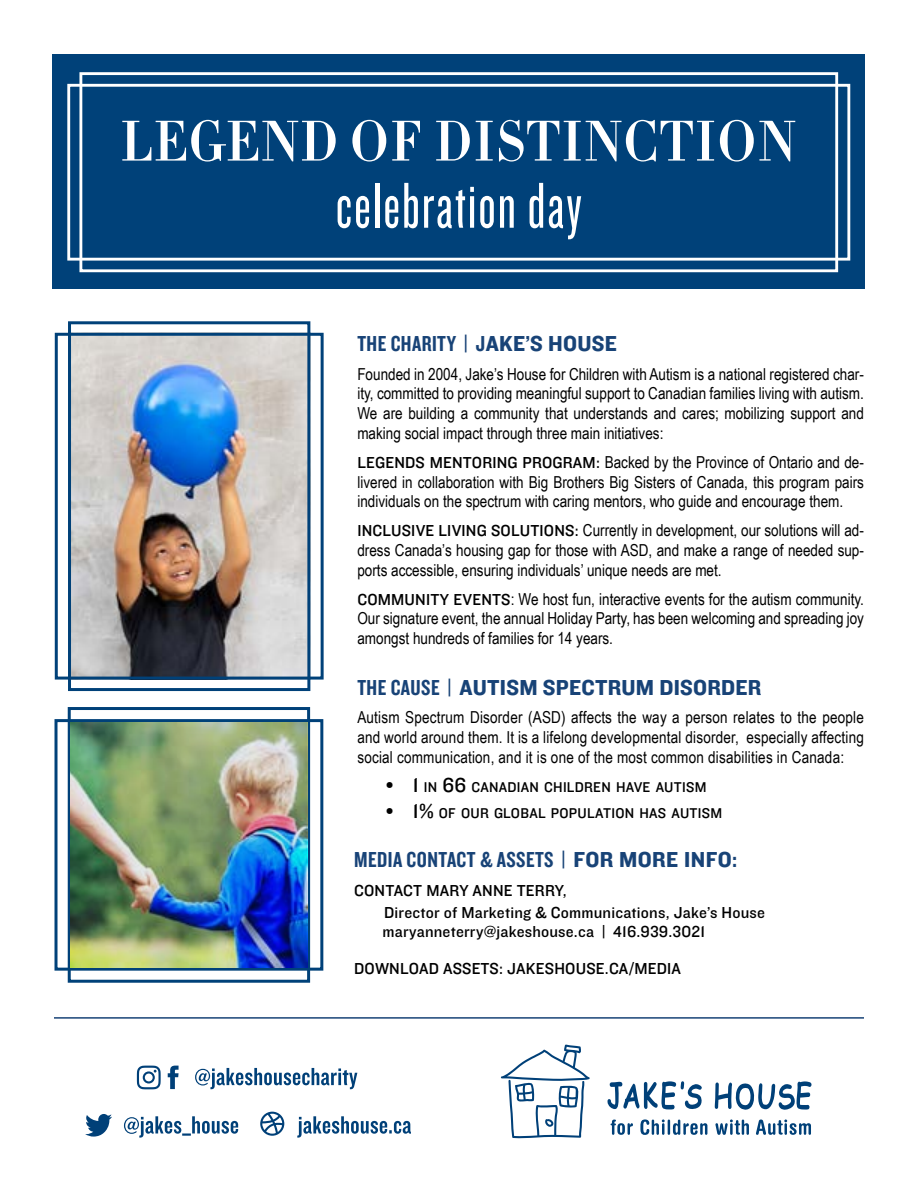
<style>
.page{position:relative;width:918px;height:1188px;background:#fff}
.page>*{position:absolute;margin:0;border:0;box-sizing:border-box;transform-origin:0 0}
.t1{font:67.35px "Knockout HTF27 Junior Bantamwt";letter-spacing:.03em;color:#fff}
.t2{font:22.5px "Knockout 49 Liteweight";letter-spacing:.02em;color:#184377}
.t3{font:22.5px "Knockout HTF51 Middleweight";letter-spacing:.01em;color:#184377}
.t4{font:16.5px/19.8px "Arial Narrow";color:#000;text-align:justify}
.t5{font:16.5px/21.6px "Knockout HTF31 Junior Middlewt";letter-spacing:.01em;color:#000}
.t6{font:14.7px "Knockout HTF31 Junior Middlewt";letter-spacing:.015em;color:#000}
.s1{font-family:"Knockout HTF51 Middleweight"}
.s2{font-family:"Knockout HTF31 Junior Middlewt"}
.s3{font-family:"Knockout 49 Liteweight"}
.s4{font-size:21px}
</style>
<div class="page">
<div style="left:53px;top:54px;width:812px;height:235px;background:#004179"></div>
<svg style="left:122px;top:120px;width:673px;height:42px"></svg>
<div style="left:79px;top:72px;width:759px;height:200px;border:3px solid #fff"></div>
<div style="left:67px;top:84px;width:783px;height:177px;border:3px solid #fff"></div>
<svg style="left:501px;top:1045px;width:89px;height:93px"></svg>
<svg style="left:607px;top:1081px;width:95px;height:29px"></svg>
<svg style="left:715px;top:1081px;width:97px;height:29px"></svg>
<svg style="left:611px;top:1120px;width:22px;height:15px"></svg>
<svg style="left:640px;top:1119px;width:67px;height:16px"></svg>
<svg style="left:715px;top:1119px;width:34px;height:16px"></svg>
<svg style="left:756px;top:1119px;width:55px;height:16px"></svg>
<hr style="left:54px;top:1017px;width:810px;height:2px;background:#184377">
<svg style="left:137px;top:1066px;width:24px;height:23px"></svg>
<svg style="left:168px;top:1066px;width:11px;height:23px"></svg>
<svg style="left:195px;top:1068px;width:162px;height:21px"></svg>
<svg style="left:260px;top:1112px;width:24px;height:24px"></svg>
<svg style="left:85px;top:1114px;width:27px;height:23px"></svg>
<svg style="left:124px;top:1116px;width:114px;height:22px"></svg>
<svg style="left:297px;top:1116px;width:114px;height:22px"></svg>
<img style="left:72px;top:337px;width:234px;height:339px">
<div style="left:55px;top:719px;width:268px;height:252px;border:3px solid #004179"></div>
<div style="left:55px;top:333px;width:269px;height:347px;border:3px solid #004179"></div>
<div style="left:68px;top:707px;width:242px;height:276px;border:3px solid #004179"></div>
<div style="left:68px;top:321px;width:242px;height:370px;border:3px solid #004179"></div>
<img style="left:71px;top:722px;width:236px;height:246px">
<h1 class="t1" style="left:336px;top:173px;width:248px">celebration day</h1>
<h2 class="t2" style="left:357px;top:329px;width:261px">THE CHARITY | J<span class="s1">AKE’S HOUSE</span></h2>
<p class="t4" style="left:357px;top:363px;width:508px">Founded in 2004, Jake’s House for Children with Autism is a national registered char&shy;ity, committed to providing meaningful support to Canadian families living with autism.<br>We are building a community that understands and cares; mobilizing support and making social impact through three main initiatives:</p>
<p class="t4" style="left:357px;top:451px;width:508px"><span class="s2">LEGENDS MENTORING PROGRAM:</span> Backed by the Province of Ontario and de&shy;livered in collaboration with Big Brothers Big Sisters of Canada, this program pairs individuals on the spectrum with caring mentors, who guide and encourage them.</p>
<p class="t4" style="left:357px;top:520px;width:508px"><span class="s2">INCLUSIVE LIVING SOLUTIONS:</span> Currently in development, our solutions will ad&shy;dress Canada’s housing gap for those with ASD, and make a range of needed sup&shy;ports accessible, ensuring individuals’ unique needs are met.</p>
<p class="t4" style="left:357px;top:588px;width:508px"><span class="s2">COMMUNITY EVENTS</span>: We host fun, interactive events for the autism community.<br>Our signature event, the annual Holiday Party, has been welcoming and spreading joy amongst hundreds of families for 14 years.</p>
<h2 class="t3" style="left:357px;top:675px;width:406px"><span class="s3">THE CAUSE |</span> AUTISM SPECTRUM DISORDER</h2>
<p class="t4" style="left:357px;top:707px;width:508px">Autism Spectrum Disorder (ASD) affects the way a person relates to the people and world around them. It is a lifelong developmental disorder, especially affecting social communication, and it is one of the most common disabilities in Canada:</p>
<p class="t6" style="left:386px;top:780px;width:322px"><span class="s4">• 1</span> IN <span class="s4">66</span> CANADIAN CHILDREN HAVE AUTISM</p>
<p class="t6" style="left:386px;top:805px;width:338px"><span class="s4">• 1%</span> OF OUR GLOBAL POPULATION HAS AUTISM</p>
<h2 class="t2" style="left:354px;top:846px;width:385px">MEDIA CONTACT &amp; ASSETS | <span class="s1">FOR MORE INFO:</span></h2>
<p class="t5" style="left:384px;top:880px;width:382px;text-indent:-30px">CONTACT MARY ANNE TERRY,<br>Director of Marketing &amp; Communications, Jake’s House</p>
<p class="t5" style="left:354px;top:914px;width:352px;line-height:36px;text-indent:28px">maryanneterry@jakeshouse.ca | 416.939.3021<br>DOWNLOAD ASSETS: JAKESHOUSE.CA/MEDIA</p>
</div>
